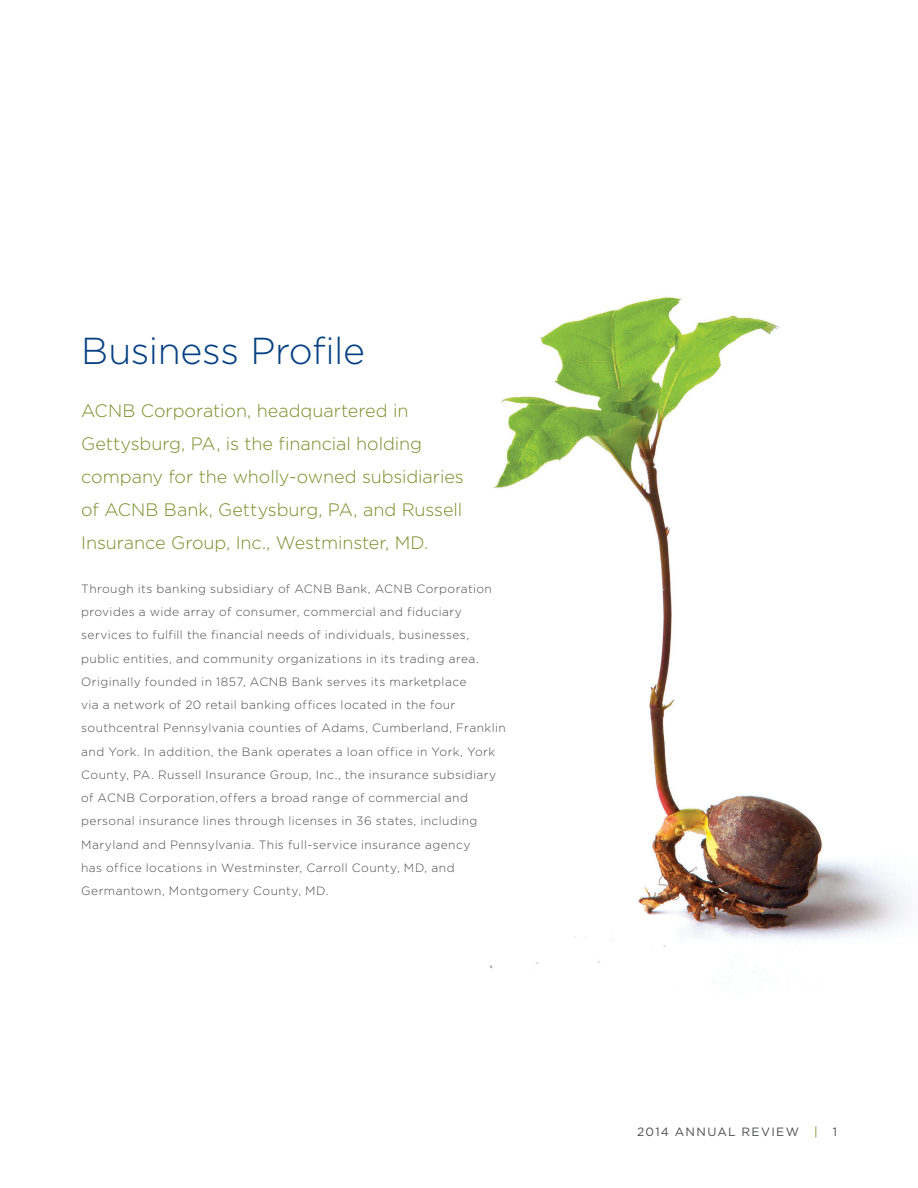
<style>
.page{position:relative;width:918px;height:1188px;background:#fff}
.page>*{position:absolute;margin:0;border:0;box-sizing:border-box;transform-origin:0 0}
.t1{font:300 37.5px "Gotham";letter-spacing:-.01em;color:#054082}
.t2{font:300 18px/33px "Gotham";letter-spacing:-.005em;color:#798d28}
.t3{font:300 12px/23.2px "Gotham";letter-spacing:.035em;color:#4b4c4d}
.t4{font:12px "Gotham HTF";letter-spacing:.11em;color:#4b4c4d}
.t5{font:12px "Gotham HTF";color:#798d28}
</style>
<div class="page">
<img style="left:490px;top:297px;width:418px;height:671px">
<h1 class="t1" style="left:81px;top:330px;width:286px">Business Profile</h1>
<h2 class="t2" style="left:81px;top:394px;width:384px">ACNB Corporation, headquartered in Gettysburg, PA, is the financial holding company for the wholly-owned subsidiaries of ACNB Bank, Gettysburg, PA, and Russell Insurance Group, Inc ., Westminster, MD .</h2>
<p class="t3" style="left:81px;top:577px;width:426px">Through its banking subsidiary of ACNB Bank, ACNB Corporation provides a wide array of consumer, commercial and fiduciary services to fulfill the financial needs of individuals, businesses, public entities, and community organizations in its trading area .<br>Originally founded in 1857, ACNB Bank serves its marketplace<br>via a network of 20 retail banking offices located in the four southcentral Pennsylvania counties of Adams, Cumberland, Franklin and York . In addition, the Bank operates a loan office in York, York County, PA . Russell Insurance Group, Inc ., the insurance subsidiary of ACNB Corporation, offers a broad range of commercial and personal insurance lines through licenses in 36 states, including Maryland and Pennsylvania . This full-service insurance agency<br>has office locations in Westminster, Carroll County, MD, and Germantown, Montgomery County, MD .</p>
<p class="t4" style="left:637px;top:1125px;width:163px">2014 ANNUAL REVIEW</p>
<p class="t5" style="left:814px;top:1125px;width:5px">|</p>
<p class="t4" style="left:833px;top:1125px;width:6px">1</p>
</div>
